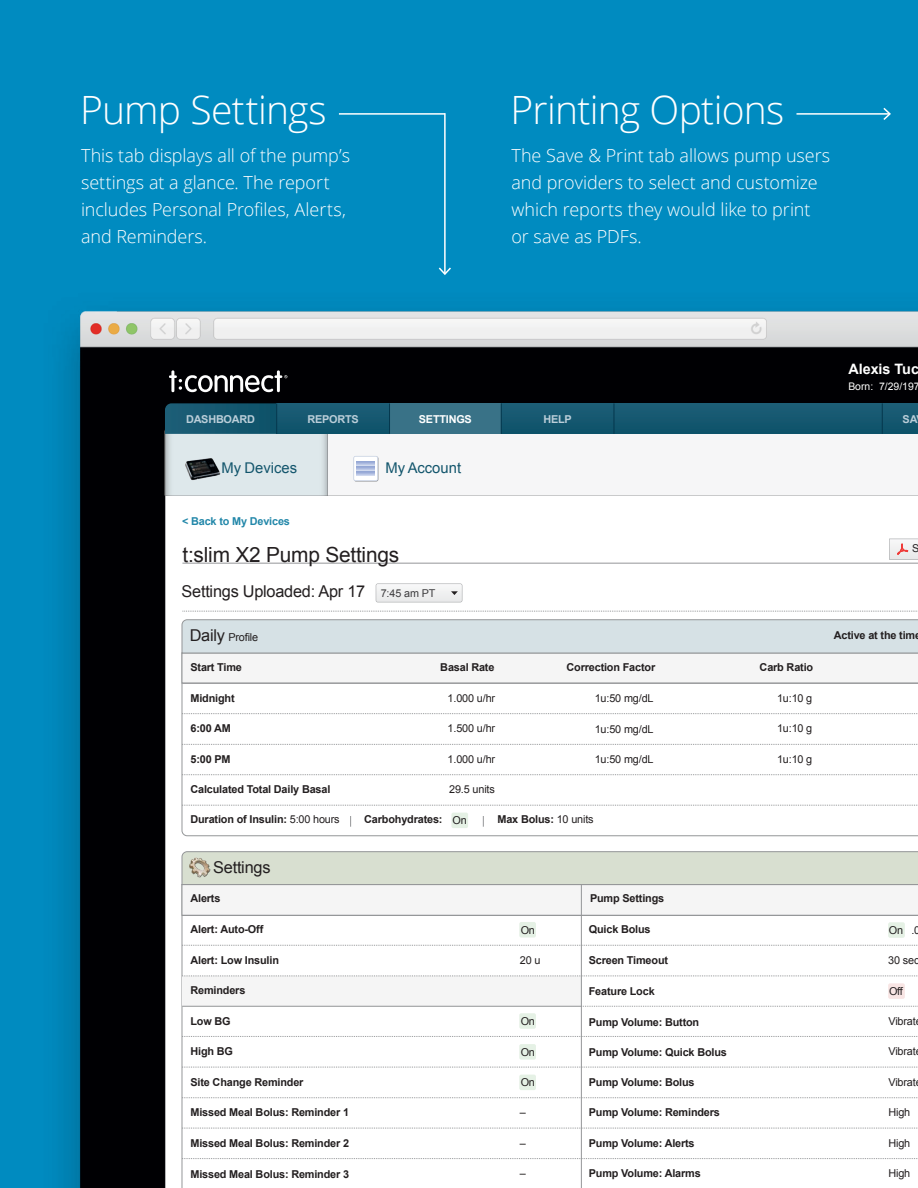
<style>
.page{position:relative;width:918px;height:1188px;background:#008bc0}
.page>*{position:absolute;margin:0;border:0;box-sizing:border-box;transform-origin:0 0}
.t1{font:300 39px "Open Sans";letter-spacing:-.02em;color:#fff}
.t2{font:20.85px "Arial";letter-spacing:-.01em;color:#231f20}
.t3{font:300 18px/27px "Open Sans";letter-spacing:-.005em;color:#fff}
.t4{font:16.35px "Arial";letter-spacing:-.015em;color:#231f20}
.t5{font:14.85px "Arial";color:#12556c}
.t6{font:700 14.4px "Arial";color:#fff}
.t7{font:700 10.95px "Arial";letter-spacing:-.015em;color:#231f20}
.t8{font:10.95px "Arial";letter-spacing:-.015em;color:#231f20}
.t9{font:700 10.95px "Arial";letter-spacing:-.02em;color:#bbced9}
.t10{font:700 10.95px "Arial";letter-spacing:-.015em;color:#2287a9}
.t11{font:700 10.95px "Arial";letter-spacing:-.02em;color:#fff}
.t12{font:10.8px "Arial";color:#231f20}
.t13{font:10.5px "Arial";color:#fff}
.s1{font-size:10.8px;color:#3e3d3f}
.s2{font-size:16.35px}
.s3{font-weight:400}
</style>
<div class="page">
<img style="left:63px;top:311px;width:855px;height:877px">
<div style="left:165px;top:496px;width:753px;height:692px;background:#fff"></div>
<div style="left:328px;top:434px;width:590px;height:62px;background:#f6f6f7"></div>
<div style="left:182px;top:916px;width:736px;height:271px;background:#fff"></div>
<div style="left:182px;top:976px;width:399px;height:30px;background:#f5f5f5"></div>
<svg style="left:182px;top:851px;width:736px;height:64px;background:#e2e6df"></svg>
<svg style="left:182px;top:945px;width:736px;height:1px"></svg>
<hr style="left:182px;top:915px;width:736px;height:1px;background:#949698">
<svg style="left:182px;top:975px;width:736px;height:1px"></svg>
<svg style="left:582px;top:1006px;width:336px;height:1px"></svg>
<hr style="left:182px;top:1006px;width:399px;height:1px;background:#949698">
<svg style="left:182px;top:1036px;width:736px;height:1px"></svg>
<svg style="left:182px;top:1067px;width:736px;height:1px"></svg>
<svg style="left:182px;top:1097px;width:736px;height:1px"></svg>
<svg style="left:182px;top:1128px;width:736px;height:1px"></svg>
<svg style="left:182px;top:1158px;width:736px;height:1px"></svg>
<svg style="left:182px;top:1187px;width:736px;height:1px"></svg>
<hr style="left:581px;top:885px;width:1px;height:303px;background:#949698">
<div style="left:519px;top:922px;width:17px;height:16px;background:#e5f1e5;border-radius:2px"></div>
<div style="left:519px;top:1013px;width:17px;height:16px;background:#e5f1e5;border-radius:2px"></div>
<div style="left:519px;top:1044px;width:17px;height:16px;background:#e5f1e5;border-radius:2px"></div>
<div style="left:519px;top:1075px;width:17px;height:15px;background:#e5f1e5;border-radius:2px"></div>
<div style="left:888px;top:922px;width:17px;height:16px;background:#e5f1e5;border-radius:2px"></div>
<div style="left:888px;top:983px;width:17px;height:16px;background:#f8e5e4;border-radius:2px"></div>
<img style="left:190px;top:857px;width:20px;height:21px">
<div style="left:182px;top:684px;width:736px;height:152px;background:#fff"></div>
<svg style="left:182px;top:619px;width:736px;height:64px;background:#e1e6e8"></svg>
<hr style="left:182px;top:683px;width:736px;height:1px;background:#949698">
<svg style="left:182px;top:713px;width:736px;height:1px"></svg>
<svg style="left:182px;top:744px;width:736px;height:1px"></svg>
<svg style="left:182px;top:774px;width:736px;height:1px"></svg>
<svg style="left:182px;top:805px;width:736px;height:1px"></svg>
<div style="left:451px;top:813px;width:17px;height:15px;background:#e5f1e5;border-radius:2px"></div>
<svg style="left:376px;top:584px;width:86px;height:18px;background:#ecedee"></svg>
<svg style="left:182px;top:611px;width:736px;height:1px"></svg>
<hr style="left:182px;top:563px;width:736px;height:1px;background:#949698">
<svg style="left:889px;top:539px;width:29px;height:21px"></svg>
<svg style="left:353px;top:456px;width:25px;height:25px"></svg>
<svg style="left:357px;top:461px;width:17px;height:5px"></svg>
<svg style="left:357px;top:466px;width:17px;height:5px"></svg>
<svg style="left:357px;top:471px;width:17px;height:5px"></svg>
<svg style="left:165px;top:403px;width:163px;height:93px;background:#a1b9c1"></svg>
<div style="left:277px;top:403px;width:113px;height:31px;background:#165870"></div>
<div style="left:390px;top:403px;width:111px;height:31px;background:#397287"></div>
<div style="left:501px;top:403px;width:113px;height:31px;background:#165870"></div>
<div style="left:614px;top:403px;width:304px;height:31px;background:#165870"></div>
<hr style="left:276px;top:403px;width:1px;height:31px;background:#04374d">
<hr style="left:389px;top:403px;width:1px;height:31px;background:#04374d">
<hr style="left:501px;top:403px;width:1px;height:31px;background:#04374d">
<hr style="left:614px;top:403px;width:1px;height:31px;background:#04374d">
<hr style="left:882px;top:403px;width:1px;height:31px;background:#04374d">
<svg style="left:169px;top:370px;width:118px;height:22px;background:#4e4e50"></svg>
<hr style="left:444px;top:113px;width:2px;height:161px;background:#fff">
<svg style="left:438px;top:266px;width:13px;height:9px"></svg>
<hr style="left:796px;top:113px;width:94px;height:2px;background:#fff">
<svg style="left:882px;top:107px;width:9px;height:13px"></svg>
<hr style="left:339px;top:113px;width:106px;height:2px;background:#fff">
<h1 class="t1" style="left:80px;top:83px;width:248px">Pump Settings</h1>
<h1 class="t1" style="left:511px;top:83px;width:275px">Printing Options</h1>
<h3 class="t3" style="left:81px;top:142px;width:271px">This tab displays all of the pump’s settings at a glance. The report includes Personal Profiles, Alerts, and Reminders.</h3>
<h3 class="t3" style="left:511px;top:142px;width:320px">The Save &amp; Print tab allows pump users and providers to select and customize which reports they would like to print or save as PDFs.</h3>
<h3 class="t6" style="left:848px;top:360px;width:72px">Alexis Tuc</h3>
<p class="t13" style="left:848px;top:380px;width:73px">Born: 7/29/197</p>
<p class="t9" style="left:186px;top:411px;width:70px">DASHBOARD</p>
<p class="t9" style="left:307px;top:411px;width:53px">REPORTS</p>
<p class="t11" style="left:419px;top:411px;width:54px">SETTINGS</p>
<p class="t9" style="left:544px;top:411px;width:30px">HELP</p>
<p class="t11" style="left:903px;top:411px;width:16px">SA</p>
<h3 class="t5" style="left:222px;top:458px;width:77px">My Devices</h3>
<p class="t10" style="left:182px;top:514px;width:109px">&lt; Back to My Devices</p>
<h3 class="t5" style="left:386px;top:458px;width:77px">My Account</h3>
<h2 class="t2" style="left:182px;top:541px;width:218px">t:slim X2 Pump Settings</h2>
<h3 class="t4" style="left:182px;top:580px;width:255px">Settings Uploaded: Apr 17 <span class="s1">7:45 am PT</span></h3>
<p class="t8" style="left:190px;top:630px;width:70px"><span class="s2">Daily</span> Profile</p>
<p class="t7" style="left:190px;top:660px;width:53px">Start Time</p>
<p class="t7" style="left:440px;top:660px;width:56px">Basal Rate</p>
<p class="t7" style="left:567px;top:660px;width:90px">Correction Factor</p>
<p class="t7" style="left:760px;top:660px;width:55px">Carb Ratio</p>
<p class="t7" style="left:190px;top:691px;width:46px">Midnight</p>
<p class="t8" style="left:448px;top:691px;width:49px">1.000 u/hr</p>
<p class="t7" style="left:190px;top:721px;width:42px">6:00 AM</p>
<p class="t8" style="left:448px;top:721px;width:49px">1.500 u/hr</p>
<p class="t7" style="left:190px;top:752px;width:42px">5:00 PM</p>
<p class="t8" style="left:448px;top:752px;width:49px">1.000 u/hr</p>
<p class="t7" style="left:190px;top:782px;width:141px">Calculated Total Daily Basal</p>
<p class="t8" style="left:449px;top:782px;width:47px">29.5 units</p>
<p class="t8" style="left:595px;top:691px;width:60px">1u:50 mg/dL</p>
<p class="t8" style="left:595px;top:721px;width:60px">1u:50 mg/dL</p>
<p class="t8" style="left:595px;top:752px;width:60px">1u:50 mg/dL</p>
<p class="t7" style="left:190px;top:812px;width:151px">Duration of Insulin: <span class="s3">5:00 hours</span></p>
<p class="t7" style="left:364px;top:812px;width:104px">Carbohydrates: <span class="s3">On</span></p>
<p class="t7" style="left:497px;top:812px;width:98px">Max Bolus: <span class="s3">10 units</span></p>
<h3 class="t4" style="left:213px;top:857px;width:59px">Settings</h3>
<p class="t8" style="left:777px;top:691px;width:37px">1u:10 g</p>
<p class="t8" style="left:777px;top:721px;width:37px">1u:10 g</p>
<p class="t8" style="left:777px;top:752px;width:37px">1u:10 g</p>
<p class="t12" style="left:912px;top:541px;width:9px">S</p>
<p class="t7" style="left:834px;top:628px;width:83px">Active at the tim</p>
<p class="t7" style="left:190px;top:891px;width:32px">Alerts</p>
<p class="t7" style="left:590px;top:891px;width:76px">Pump Settings</p>
<p class="t7" style="left:190px;top:922px;width:74px">Alert: Auto-Off</p>
<p class="t7" style="left:589px;top:922px;width:63px">Quick Bolus</p>
<p class="t7" style="left:589px;top:953px;width:81px">Screen Timeout</p>
<p class="t7" style="left:589px;top:984px;width:67px">Feature Lock</p>
<p class="t7" style="left:589px;top:1015px;width:112px">Pump Volume: Button</p>
<p class="t7" style="left:589px;top:1045px;width:140px">Pump Volume: Quick Bolus</p>
<p class="t7" style="left:589px;top:1075px;width:107px">Pump Volume: Bolus</p>
<p class="t7" style="left:589px;top:1105px;width:133px">Pump Volume: Reminders</p>
<p class="t7" style="left:589px;top:1136px;width:107px">Pump Volume: Alerts</p>
<p class="t7" style="left:589px;top:1166px;width:113px">Pump Volume: Alarms</p>
<p class="t8" style="left:521px;top:923px;width:16px">On</p>
<p class="t8" style="left:889px;top:923px;width:33px">On .0</p>
<p class="t8" style="left:520px;top:953px;width:22px">20 u</p>
<p class="t8" style="left:888px;top:953px;width:33px">30 sec</p>
<p class="t7" style="left:190px;top:953px;width:90px">Alert: Low Insulin</p>
<p class="t7" style="left:190px;top:983px;width:56px">Reminders</p>
<p class="t7" style="left:190px;top:1014px;width:42px">Low BG</p>
<p class="t7" style="left:190px;top:1044px;width:44px">High BG</p>
<p class="t7" style="left:190px;top:1075px;width:114px">Site Change Reminder</p>
<p class="t7" style="left:190px;top:1105px;width:160px">Missed Meal Bolus: Reminder 1</p>
<p class="t7" style="left:190px;top:1136px;width:160px">Missed Meal Bolus: Reminder 2</p>
<p class="t7" style="left:190px;top:1167px;width:160px">Missed Meal Bolus: Reminder 3</p>
<p class="t8" style="left:889px;top:984px;width:15px">Off</p>
<p class="t8" style="left:521px;top:1014px;width:16px">On</p>
<p class="t8" style="left:521px;top:1045px;width:16px">On</p>
<p class="t8" style="left:521px;top:1075px;width:16px">On</p>
<p class="t8" style="left:888px;top:1014px;width:29px">Vibrat</p>
<p class="t8" style="left:888px;top:1044px;width:29px">Vibrat</p>
<p class="t8" style="left:888px;top:1075px;width:29px">Vibrat</p>
<p class="t8" style="left:888px;top:1105px;width:23px">High</p>
<p class="t8" style="left:888px;top:1136px;width:23px">High</p>
<p class="t8" style="left:888px;top:1166px;width:23px">High</p>
<p class="t8" style="left:520px;top:1105px;width:8px">–</p>
<p class="t8" style="left:520px;top:1136px;width:8px">–</p>
<p class="t8" style="left:520px;top:1166px;width:8px">–</p>
</div>
